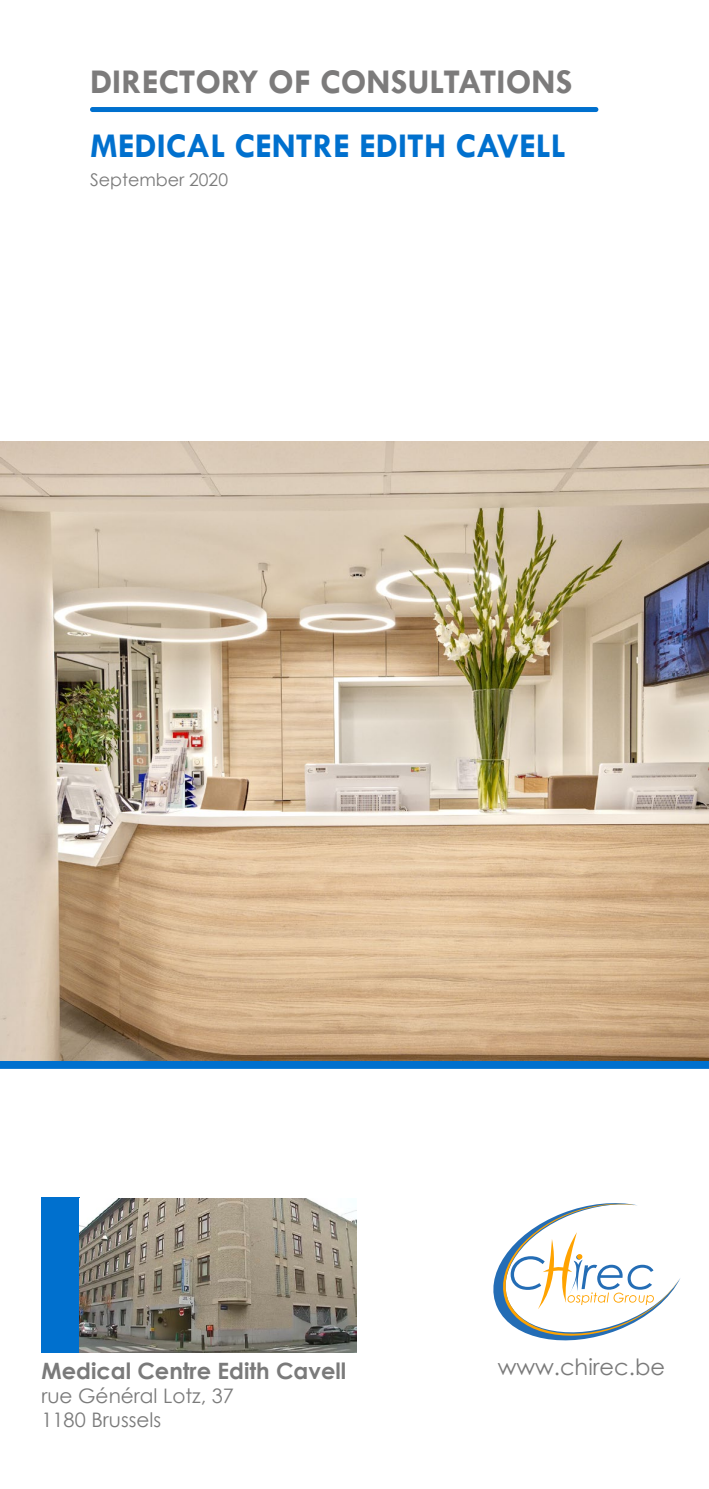
<style>
.page{position:relative;width:709px;height:1489px;background:#fff}
.page>*{position:absolute;margin:0;border:0;box-sizing:border-box;transform-origin:0 0}
.t1{font:700 35px "Tw Cen";color:#0070ce}
.t2{font:700 35px "Tw Cen";color:#7c7b7b}
.t3{font:700 22.5px "Century Gothic";color:#7a7a7a}
.t4{font:22.5px "Century Gothic";color:#7a7a7a}
.t5{font:20px/24px "Century Gothic";color:#7a7a7a}
.t6{font:17.5px "Century Gothic";color:#7a7a7a}
</style>
<div class="page">
<div style="left:90px;top:107px;width:508px;height:5px;background:#0070ce;border-radius:3px"></div>
<svg style="left:0;top:1060px;width:709px;height:8px;background:#116fbe"></svg>
<svg style="left:493px;top:1203px;width:187px;height:138px"></svg>
<div style="left:41px;top:1196px;width:39px;height:156px;background:#0070ce"></div>
<img style="left:80px;top:1198px;width:276px;height:154px">
<img style="left:0;top:442px;width:709px;height:618px">
<h1 class="t2" style="left:90px;top:61px;width:484px">DIRECTORY OF CONSULTATIONS</h1>
<h1 class="t1" style="left:90px;top:125px;width:477px">MEDICAL CENTRE EDITH CAVELL</h1>
<p class="t6" style="left:90px;top:167px;width:139px">September 2020</p>
<p class="t3" style="left:41px;top:1353px;width:306px">Medical Centre Edith Cavell</p>
<p class="t4" style="left:497px;top:1350px;width:169px">www.chirec.be</p>
<p class="t5" style="left:41px;top:1382px;width:194px">rue Général Lotz, 37<br>1180 Brussels</p>
</div>
